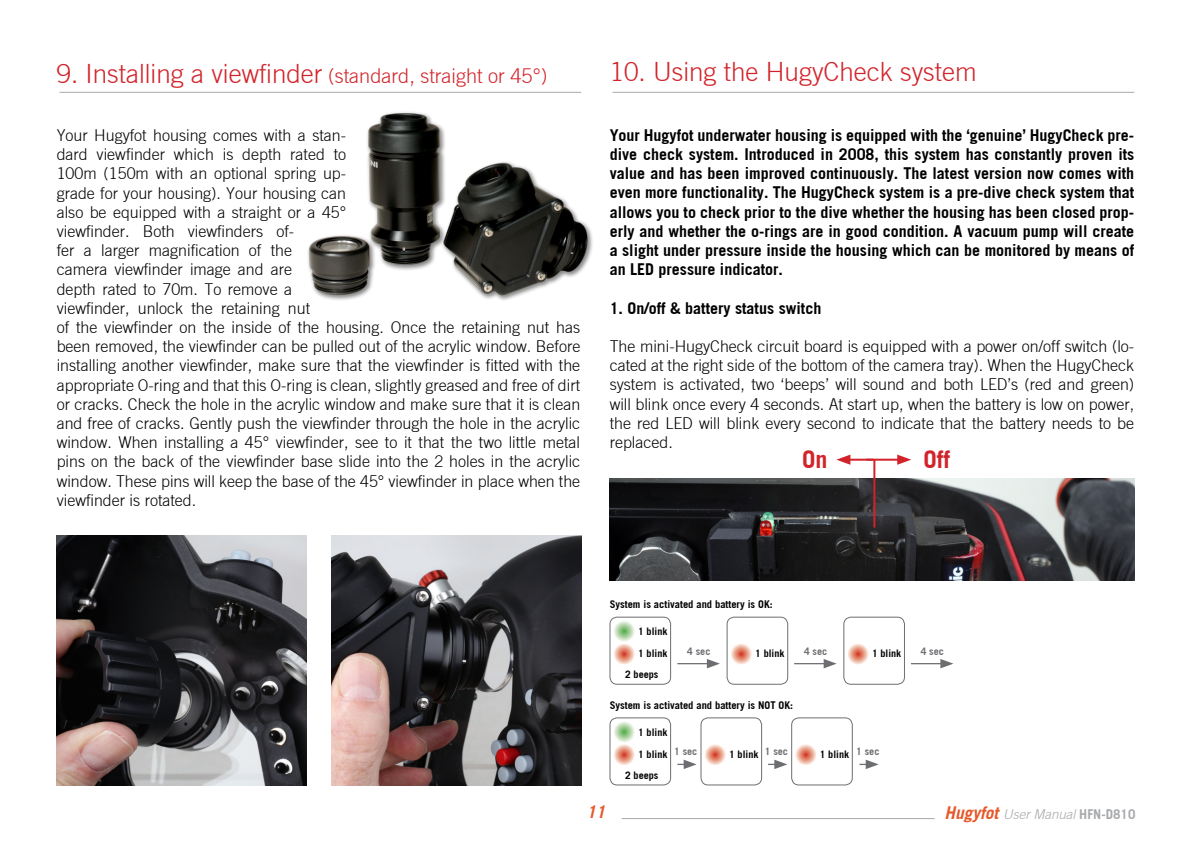
<style>
.page{position:relative;width:1191px;height:842px;background:#fff}
.page>*{position:absolute;margin:0;border:0;box-sizing:border-box;transform-origin:0 0}
.t1{font:300 26px "Trade Gothic";color:#d2232a}
.t2{font:700 24px "Trade Gothic";color:#d2232a}
.t3{font:300 20px "Trade Gothic";color:#d2232a}
.t4{font:italic 700 17.2px "Trade Gothic";color:#e6592b}
.t5{font:300 16px/19.2px "Trade Gothic";color:#000;text-align:justify}
.t6{font:700 16px/19.2px "Trade Gothic";color:#000;text-align:justify}
.t7{font:italic 300 13.2px "Trade Gothic";color:#a7a9ac}
.t8{font:700 10.4px "Trade Gothic";color:#000}
.t9{font:700 10.2px "Trade Gothic";color:#000}
.t10{font:700 10.2px "Trade Gothic";color:#6d6e71}
.s1{font-size:26px}
.s2{font-weight:700;font-size:17.2px;color:#e6592b}
.s3{font-weight:700;font-style:normal}
</style>
<div class="page">
<hr style="left:621px;top:818px;width:313px;height:1px;background:#a7a9ac">
<img style="left:308px;top:112px;width:285px;height:189px">
<hr style="left:60px;top:92px;width:521px;height:1px;background:#a7a9ac">
<hr style="left:612px;top:92px;width:522px;height:1px;background:#a7a9ac">
<img style="left:57px;top:535px;width:249px;height:250px">
<img style="left:331px;top:535px;width:250px;height:250px">
<img style="left:609px;top:479px;width:525px;height:102px">
<hr style="left:873px;top:459px;width:2px;height:69px;background:#d2232a">
<hr style="left:847px;top:459px;width:26px;height:2px;background:#d2232a">
<svg style="left:836px;top:455px;width:14px;height:10px"></svg>
<hr style="left:866px;top:459px;width:34px;height:2px;background:#d2232a">
<svg style="left:897px;top:455px;width:14px;height:10px"></svg>
<svg style="left:612px;top:742px;width:24px;height:24px"></svg>
<svg style="left:703px;top:742px;width:24px;height:24px"></svg>
<svg style="left:793px;top:742px;width:24px;height:24px"></svg>
<svg style="left:612px;top:719px;width:24px;height:25px"></svg>
<div style="left:609px;top:717px;width:62px;height:68px;border:1px solid #6d6e71;border-radius:7px"></div>
<div style="left:700px;top:717px;width:62px;height:68px;border:1px solid #6d6e71;border-radius:7px"></div>
<div style="left:791px;top:717px;width:61px;height:68px;border:1px solid #6d6e71;border-radius:7px"></div>
<svg style="left:677px;top:760px;width:19px;height:9px"></svg>
<svg style="left:768px;top:760px;width:19px;height:9px"></svg>
<svg style="left:859px;top:760px;width:19px;height:9px"></svg>
<svg style="left:612px;top:642px;width:24px;height:24px"></svg>
<svg style="left:729px;top:642px;width:24px;height:24px"></svg>
<svg style="left:845px;top:642px;width:25px;height:24px"></svg>
<svg style="left:612px;top:619px;width:24px;height:24px"></svg>
<div style="left:609px;top:617px;width:62px;height:67px;border:1px solid #6d6e71;border-radius:7px"></div>
<div style="left:727px;top:617px;width:61px;height:67px;border:1px solid #6d6e71;border-radius:7px"></div>
<div style="left:843px;top:617px;width:61px;height:67px;border:1px solid #6d6e71;border-radius:7px"></div>
<hr style="left:677px;top:663px;width:33px;height:1px;background:#6d6e71">
<svg style="left:707px;top:659px;width:13px;height:9px"></svg>
<hr style="left:794px;top:663px;width:33px;height:1px;background:#6d6e71">
<svg style="left:823px;top:659px;width:13px;height:9px"></svg>
<hr style="left:911px;top:663px;width:32px;height:1px;background:#6d6e71">
<svg style="left:940px;top:659px;width:13px;height:9px"></svg>
<p class="t3" style="left:57px;top:64px;width:492px"><span class="s1">9. Installing a viewfinder</span> (standard, straight or 45°)</p>
<p class="t5" style="left:57px;top:125px;width:525px;text-align:left">Your Hugyfot housing comes with a stan-<br>dard viewfinder which is depth rated to<br>100m (150m with an optional spring up-<br>grade for your housing). Your housing can<br>also be equipped with a straight or a 45°<br>viewfinder. Both viewfinders of-<br>fer a larger magnification of the<br>camera viewfinder image and are<br>depth rated to 70m. To remove a<br>viewfinder, unlock the retaining nut<br>of the viewfinder on the inside of the housing. Once the retaining nut has been removed, the viewfinder can be pulled out of the acrylic window. Before installing another viewfinder, make sure that the viewfinder is fitted with the appropriate O-ring and that this O-ring is clean, slightly greased and free of dirt or cracks. Check the hole in the acrylic window and make sure that it is clean and free of cracks. Gently push the viewfinder through the hole in the acrylic window. When installing a 45° viewfinder, see to it that the two little metal pins on the back of the viewfinder base slide into the 2 holes in the acrylic window. These pins will keep the base of the 45° viewfinder in place when the viewfinder is rotated.</p>
<h1 class="t1" style="left:609px;top:57px;width:368px">10. Using the HugyCheck system</h1>
<p class="t6" style="left:609px;top:125px;width:526px">Your Hugyfot underwater housing is equipped with the ‘genuine’ HugyCheck pre&shy;dive check system. Introduced in 2008, this system has constantly proven its value and has been improved continuously. The latest version now comes with even more functionality. The HugyCheck system is a pre-dive check system that allows you to check prior to the dive whether the housing has been closed prop&shy;erly and whether the o-rings are in good condition. A vacuum pump will create a slight under pressure inside the housing which can be monitored by means of an LED pressure indicator.</p>
<p class="t6" style="left:609px;top:298px;width:213px">1. On/off &amp; battery status switch</p>
<p class="t5" style="left:609px;top:336px;width:526px">The mini-HugyCheck circuit board is equipped with a power on/off switch (lo&shy;cated at the right side of the bottom of the camera tray). When the HugyCheck system is activated, two ‘beeps’ will sound and both LED’s (red and green) will blink once every 4 seconds. At start up, when the battery is low on power, the red LED will blink every second to indicate that the battery needs to be replaced.</p>
<h2 class="t2" style="left:802px;top:445px;width:27px">On</h2>
<h2 class="t2" style="left:923px;top:445px;width:28px">Off</h2>
<p class="t8" style="left:609px;top:598px;width:165px">System is activated and battery is OK:</p>
<p class="t9" style="left:638px;top:625px;width:31px">1 blink</p>
<p class="t9" style="left:638px;top:647px;width:31px">1 blink</p>
<p class="t10" style="left:687px;top:645px;width:25px">4 sec</p>
<p class="t9" style="left:755px;top:647px;width:31px">1 blink</p>
<p class="t10" style="left:804px;top:645px;width:25px">4 sec</p>
<p class="t9" style="left:872px;top:647px;width:31px">1 blink</p>
<p class="t10" style="left:920px;top:645px;width:25px">4 sec</p>
<p class="t9" style="left:625px;top:668px;width:35px">2 beeps</p>
<p class="t8" style="left:609px;top:699px;width:185px">System is activated and battery is NOT OK:</p>
<p class="t9" style="left:638px;top:726px;width:31px">1 blink</p>
<p class="t9" style="left:638px;top:748px;width:61px">1 blink <sup>1</sup> <sup>sec</sup></p>
<p class="t9" style="left:729px;top:748px;width:60px">1 blink <sup>1</sup> <sup>sec</sup></p>
<p class="t9" style="left:820px;top:748px;width:61px">1 blink <sup>1</sup> <sup>sec</sup></p>
<p class="t9" style="left:625px;top:769px;width:35px">2 beeps</p>
<p class="t4" style="left:586px;top:801px;width:21px">11</p>
<p class="t7" style="left:944px;top:806px;width:192px"><span class="s2">Hugyfot</span> User Manual <span class="s3">HFN-D810</span></p>
</div>
